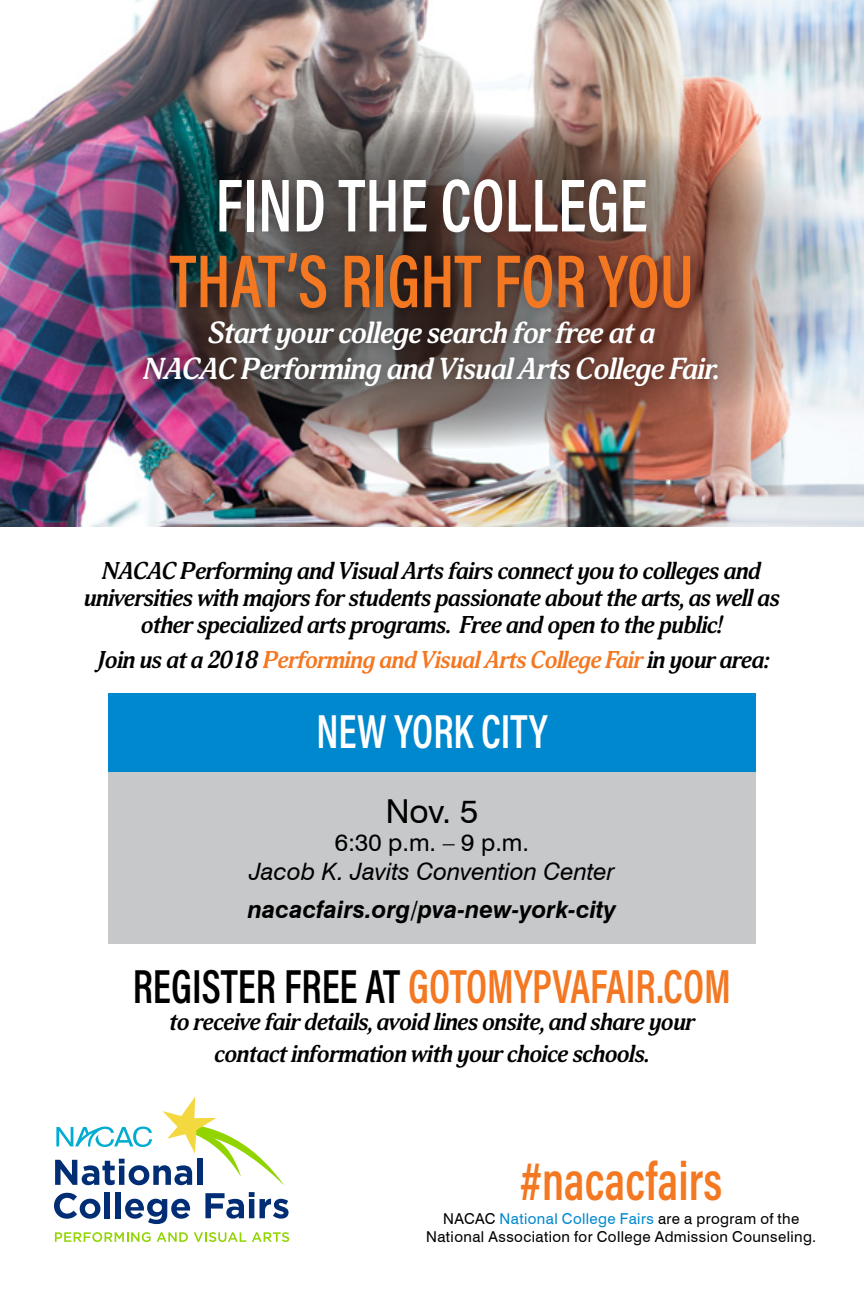
<style>
.page{position:relative;width:864px;height:1296px;background:#fff}
.page>*{position:absolute;margin:0;border:0;box-sizing:border-box;transform-origin:0 0}
.t1{font:600 75.9px "Acumin Pro Cond";color:#f47721;scale:.87 1}
.t2{font:600 75.9px "Acumin Pro Cond";color:#fff;scale:.87 1}
.t3{font:600 55.2px "Acumin Pro Cond";color:#f47721;scale:.87 1}
.t4{font:600 48.3px "Acumin Pro Cond";color:#f47721;scale:.87 1}
.t5{font:600 48.3px "Acumin Pro Cond";color:#fff;scale:.87 1}
.t6{font:33px "Swiss 721 BT";color:#000}
.t7{font:italic 700 30px/36px "Adonis";letter-spacing:-.04em;color:#fff;text-align:center}
.t8{font:italic 700 24px/27px "Adonis";letter-spacing:-.04em;color:#000;text-align:center}
.t9{font:italic 700 24px "Adonis";letter-spacing:-.04em;color:#f47721}
.t10{font:italic 700 24px "Swiss 721 BT";color:#000}
.t11{font:italic 24px "Swiss 721 BT";color:#000}
.t12{font:24px "Swiss 721 BT";color:#000}
.t13{font:15px/18px "Swiss 721 BT";letter-spacing:.025em;color:#000;text-align:center}
.s1{color:#000}
.s2{color:#0088ce}
</style>
<div class="page">
<img style="left:0;top:0;width:864px;height:526px">
<img style="left:0;top:112px;width:864px;height:338px">
<div style="left:133px;top:166px;width:594px;height:230px;background:#000;opacity:.25"></div>
<svg style="left:55px;top:1232px;width:96px;height:10px"></svg>
<svg style="left:157px;top:1232px;width:31px;height:10px"></svg>
<svg style="left:194px;top:1232px;width:52px;height:10px"></svg>
<svg style="left:252px;top:1232px;width:37px;height:10px"></svg>
<svg style="left:54px;top:1193px;width:46px;height:26px"></svg>
<div style="left:105px;top:1192px;width:5px;height:26px;background:#002d74"></div>
<div style="left:115px;top:1192px;width:6px;height:26px;background:#002d74"></div>
<svg style="left:125px;top:1199px;width:65px;height:25px"></svg>
<svg style="left:205px;top:1192px;width:84px;height:27px"></svg>
<svg style="left:55px;top:1097px;width:229px;height:89px"></svg>
<div style="left:108px;top:772px;width:648px;height:171px;background:#c7c8ca"></div>
<div style="left:108px;top:694px;width:648px;height:78px;background:#0088ce"></div>
<h1 class="t2" style="left:215px;top:156px;width:499px">FIND THE COLLEGE</h1>
<h1 class="t1" style="left:169px;top:231px;width:604px">THAT’S RIGHT FOR YOU</h1>
<p class="t7" style="left:143px;top:316px;width:578px">Start your college search for free at a<br>NACAC Performing and Visual Arts College Fair.</p>
<p class="t8" style="left:83px;top:558px;width:698px">NACAC Performing and Visual Arts fairs connect you to colleges and universities with majors for students passionate about the arts, as well as other specialized arts programs. Free and open to the public!</p>
<p class="t9" style="left:98px;top:646px;width:674px"><span class="s1">Join us at a 2018</span> Performing and Visual Arts College Fair <span class="s1">in your area:</span></p>
<h3 class="t5" style="left:316px;top:700px;width:267px">NEW YORK CITY</h3>
<h3 class="t6" style="left:386px;top:791px;width:94px">Nov. 5</h3>
<p class="t12" style="left:335px;top:828px;width:196px">6:30 p.m. – 9 p.m.</p>
<p class="t11" style="left:249px;top:857px;width:367px">Jacob K. Javits Convention Center</p>
<p class="t10" style="left:248px;top:895px;width:370px">nacacfairs.org/pva-new-york-city</p>
<h3 class="t4" style="left:133px;top:955px;width:689px"><span class="s1">REGISTER FREE AT</span> GOTOMYPVAFAIR.COM</h3>
<p class="t8" style="left:169px;top:1006px;width:528px;line-height:32.4px">to receive fair details, avoid lines onsite, and share your contact information with your choice schools.</p>
<h2 class="t3" style="left:520px;top:1145px;width:234px">#nacacfairs</h2>
<p class="t13" style="left:426px;top:1210px;width:392px">NACAC <span class="s2">National College Fairs</span> are a program of the<br>National Association for College Admission Counseling.</p>
</div>
